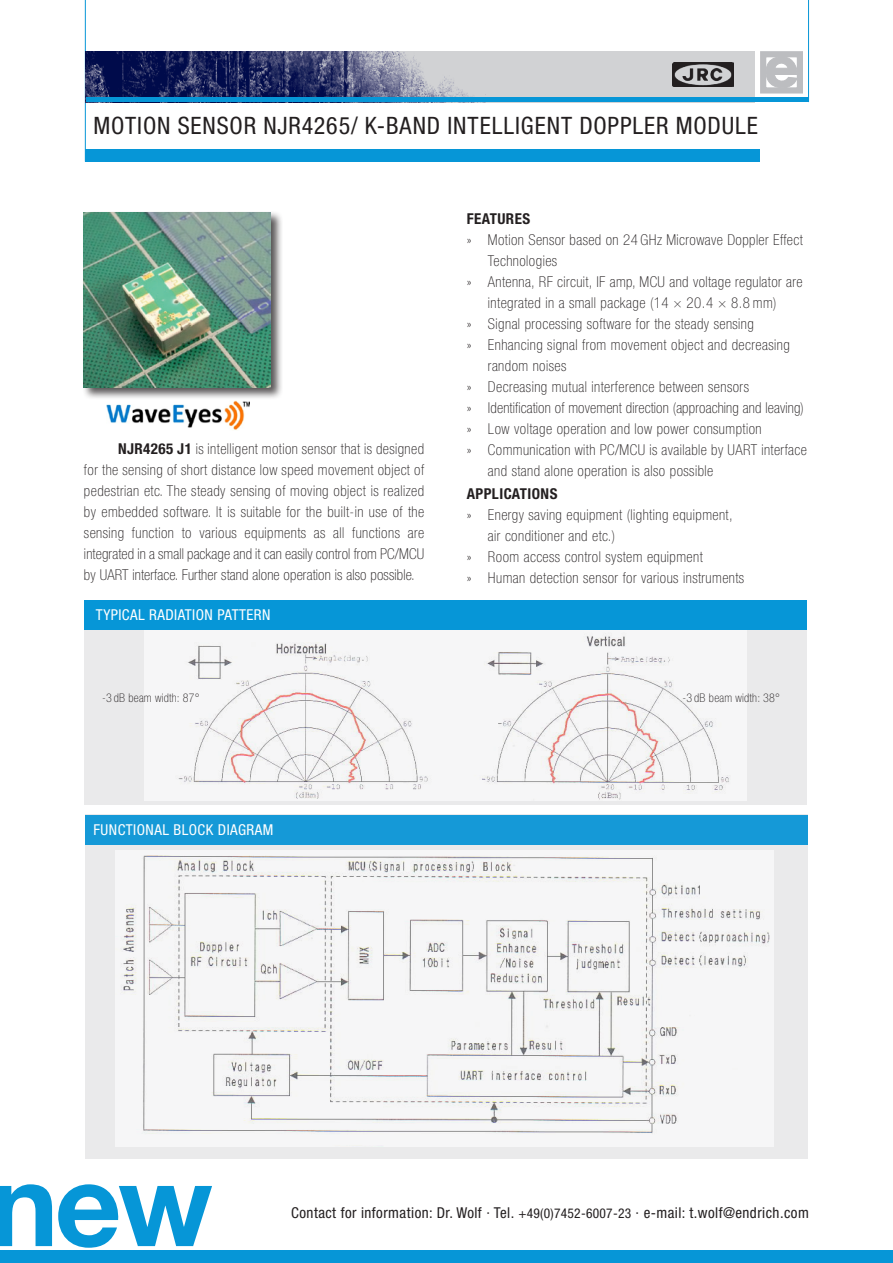
<style>
.page{position:relative;width:893px;height:1263px;background:#fff}
.page>*{position:absolute;margin:0;border:0;box-sizing:border-box;transform-origin:0 0}
.t1{font:700 116.25px "Helvetica Neue LT Std";color:#0696d7}
.t2{font:condensed 24px "Helvetica Neue LT Std";letter-spacing:.035em;color:#231f20}
.t3{font:100 condensed 15px/21px "Helvetica Neue LT Std";letter-spacing:.03em;color:#231f20}
.t4{font:condensed 15px "Helvetica Neue LT Std";letter-spacing:.03em;color:#231f20}
.t5{font:100 condensed 15px "Helvetica Neue LT Std";letter-spacing:.01em;color:#231f20}
.t6{font:condensed 15px "Helvetica Neue LT Std";letter-spacing:.03em;color:#fff}
.t7{font:700 condensed 15px "Helvetica Neue LT Std";letter-spacing:.03em;color:#231f20}
.t8{font:100 condensed 12px "Helvetica Neue LT Std";letter-spacing:.02em;color:#231f20}
.s1{font-weight:700}
.s2{font-size:13.5px}
</style>
<div class="page">
<div style="left:0;top:1250px;width:893px;height:13px;background:#0696d7"></div>
<div style="left:86px;top:149px;width:674px;height:13px;background:#0696d7"></div>
<div style="left:760px;top:51px;width:43px;height:43px;border:6px solid #bcbdc0"></div>
<svg style="left:764px;top:55px;width:33px;height:36px"></svg>
<hr style="left:85px;top:0;width:1px;height:162px;background:#0696d7">
<hr style="left:808px;top:0;width:1px;height:102px;background:#0696d7">
<div style="left:85px;top:51px;width:670px;height:51px;background:#d1d2d4"></div>
<img style="left:85px;top:51px;width:400px;height:51px">
<hr style="left:86px;top:98px;width:722px;height:4px;background:#0696d7">
<div style="left:83px;top:211px;width:200px;height:189px;background:#231f20;opacity:.75"></div>
<img style="left:84px;top:213px;width:187px;height:174px">
<img style="left:106px;top:400px;width:143px;height:30px">
<div style="left:85px;top:815px;width:723px;height:344px;background:#eaeaeb"></div>
<div style="left:84px;top:600px;width:723px;height:204px;background:#eaeaeb"></div>
<div style="left:85px;top:815px;width:723px;height:29px;background:#1599d7"></div>
<div style="left:84px;top:600px;width:723px;height:30px;background:#0696d7"></div>
<img style="left:115px;top:851px;width:659px;height:295px">
<img style="left:145px;top:630px;width:601px;height:170px">
<img style="left:672px;top:62px;width:61px;height:24px">
<p class="t2" style="left:94px;top:112px;width:666px">MOTION SENSOR NJR4265/ K-BAND INTELLIGENT DOPPLER MODULE</p>
<p class="t3" style="left:84px;top:438px;width:342px;text-align:justify;text-indent:34px"><span class="s1">NJR4265 J1</span> is intelligent motion sensor that is designed for the sensing of short distance low speed movement object of pedestrian etc. The steady sensing of moving object is realized by embedded software. lt is suitable for the built-in use of the sensing function to various equipments as all functions are integrated in a small package and it can easily control from PC/MCU by UART interface. Further stand alone operation is also possible.</p>
<p class="t6" style="left:96px;top:606px;width:176px">TYPICAL RADIATION PATTERN</p>
<p class="t7" style="left:467px;top:209px;width:65px">FEATURES</p>
<p class="t3" style="left:488px;top:229px;width:316px;text-indent:-21px">» Motion Sensor based on 24 GHz Microwave Doppler Effect<br>Technologies</p>
<p class="t3" style="left:467px;top:271px;width:337px;text-align:center">» Antenna, RF circuit, IF amp, MCU and voltage regulator are integrated in a small package (14 × 20.4 × 8.8 mm)</p>
<p class="t3" style="left:467px;top:313px;width:289px">» Signal processing software for the steady sensing</p>
<p class="t3" style="left:488px;top:334px;width:303px;text-indent:-21px">» Enhancing signal from movement object and decreasing random noises</p>
<p class="t3" style="left:467px;top:376px;width:284px">» Decreasing mutual interference between sensors</p>
<p class="t5" style="left:467px;top:399px;width:339px">» Identification of movement direction (approaching and leaving)</p>
<p class="t3" style="left:467px;top:418px;width:296px">» Low voltage operation and low power consumption</p>
<p class="t3" style="left:467px;top:439px;width:342px">» Communication with PC/MCU is available by UART interface</p>
<p class="t3" style="left:488px;top:460px;width:227px">and stand alone operation is also possible</p>
<p class="t7" style="left:467px;top:485px;width:92px">APPLICATIONS</p>
<p class="t3" style="left:467px;top:504px;width:268px">» Energy saving equipment (lighting equipment,</p>
<p class="t3" style="left:488px;top:525px;width:129px">air conditioner and etc.)</p>
<p class="t3" style="left:467px;top:546px;width:238px">» Room access control system equipment</p>
<p class="t3" style="left:467px;top:567px;width:279px">» Human detection sensor for various instruments</p>
<p class="t8" style="left:102px;top:691px;width:99px">-3 dB beam width: 87°</p>
<p class="t8" style="left:682px;top:691px;width:99px">-3 dB beam width: 38°</p>
<p class="t6" style="left:94px;top:821px;width:181px">FUNCTIONAL BLOCK DIAGRAM</p>
<p class="t1" style="left:-11px;top:1133px;width:225px">new</p>
<p class="t4" style="left:291px;top:1204px;width:519px">Contact for information: Dr. Wolf · Tel. <span class="s2">+49(0)7452-6007-23</span> · e-mail: t.wolf@endrich.com</p>
</div>
